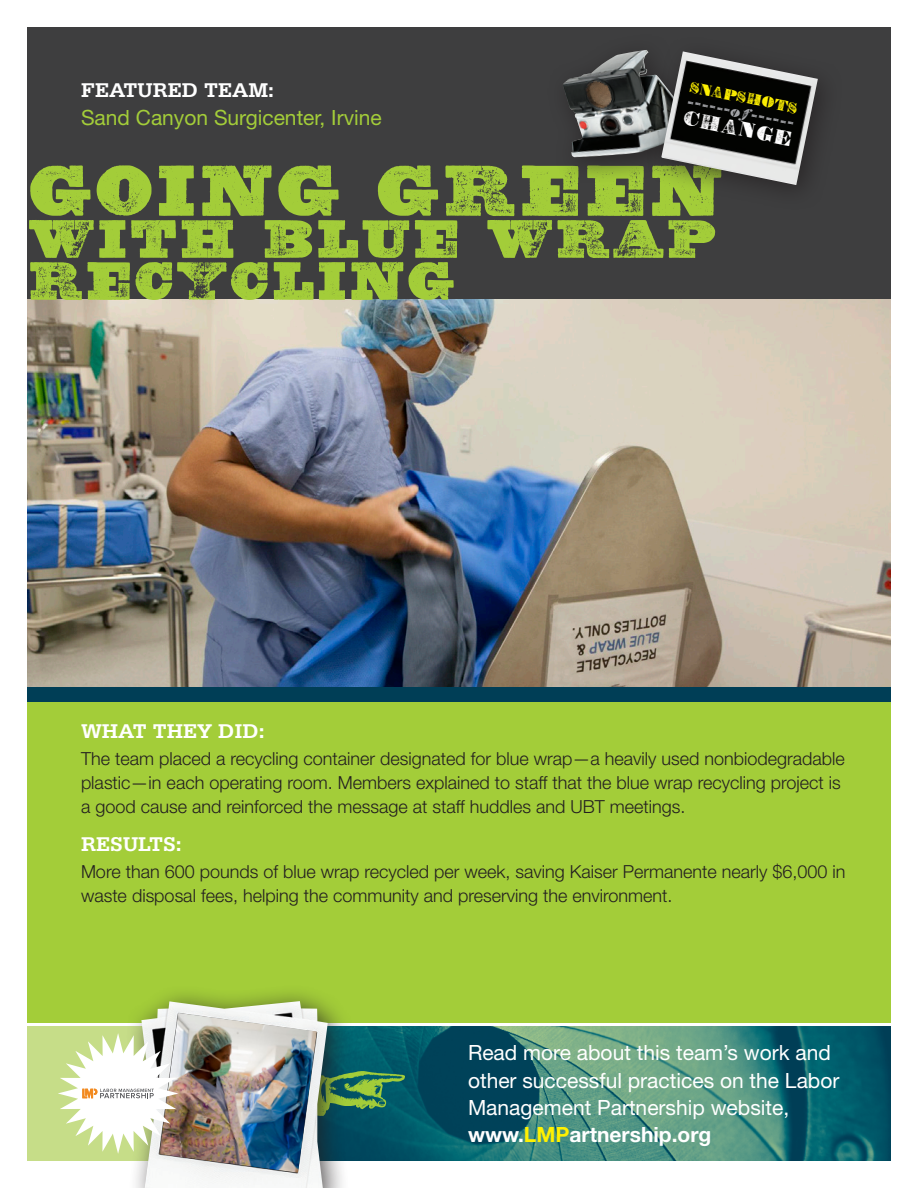
<style>
.page{position:relative;width:918px;height:1188px;background:#fff}
.page>*{position:absolute;margin:0;border:0;box-sizing:border-box;transform-origin:0 0}
.t1{font:72px "Gatlin Bold WF";color:#a3cd39}
.t2{font:54px/42px "Gatlin Bold WF";color:#a3cd39}
.t3{font:21px/27px "Helvetica Neue LT Std";color:#fff}
.t4{font:700 21px "Serifa";color:#fff}
.t5{font:21px "Helvetica Neue LT Std";color:#a3cd39}
.t6{font:20.25px "Bullion WF";color:#fff}
.t7{font:300 18px/24px "Helvetica Neue LT Std";color:#231f20}
.t8{font:15.15px/15.1px "Bullion WF";color:#a8a9ad}
.s1{color:#fff101}
.s2{font-family:"Bullion Italic WF"}
.s3{font-weight:700}
.s4{font-weight:700;color:#fff101}
</style>
<div class="page">
<div style="left:27px;top:27px;width:864px;height:273px;background:#3e3e3f"></div>
<img style="left:27px;top:300px;width:864px;height:388px">
<div style="left:27px;top:702px;width:864px;height:324px;background:#a3cd39"></div>
<div style="left:27px;top:1026px;width:864px;height:135px;background:#c6dd88"></div>
<img style="left:354px;top:1026px;width:537px;height:135px">
<hr style="left:13px;top:1023px;width:890px;height:3px;background:#fff">
<div style="left:27px;top:688px;width:864px;height:14px;background:#003e56"></div>
<img style="left:563px;top:50px;width:82px;height:107px">
<div style="left:645px;top:35px;width:199px;height:176px;background:#231f20;opacity:.75"></div>
<img style="left:661px;top:51px;width:157px;height:134px">
<svg style="left:354px;top:1071px;width:51px;height:45px;background:#378058"></svg>
<div style="left:125px;top:984px;width:229px;height:204px;background:#231f20;opacity:.75"></div>
<img style="left:141px;top:1001px;width:187px;height:187px">
<img style="left:159px;top:1013px;width:158px;height:160px">
<svg style="left:58px;top:1033px;width:120px;height:121px"></svg>
<p class="t4" style="left:81px;top:78px;width:195px">FEATURED TEAM:</p>
<p class="t5" style="left:81px;top:105px;width:302px">Sand Canyon Surgicenter, Irvine</p>
<p class="t8" style="left:692px;top:80px;width:111px;rotate:12deg"><span class="s1">SNAPSHOTS </span>------<span class="s2">of</span>------</p>
<p class="t6" style="left:686px;top:109px;width:111px;rotate:12deg">CHANGE</p>
<h1 class="t1" style="left:27px;top:164px;width:699px">GOING GREEN</h1>
<h2 class="t2" style="left:27px;top:222px;width:693px">WITH BLUE WRAP<br>RECYCLING</h2>
<p class="t4" style="left:81px;top:719px;width:185px">WHAT THEY DID:</p>
<p class="t7" style="left:81px;top:747px;width:765px">The team placed a recycling container designated for blue wrap—a heavily used nonbiodegradable plastic—in each operating room. Members explained to staff that the blue wrap recycling project is a good cause and reinforced the message at staff huddles and UBT meetings.</p>
<p class="t4" style="left:81px;top:832px;width:102px">RESULTS:</p>
<p class="t7" style="left:81px;top:860px;width:766px">More than 600 pounds of blue wrap recycled per week, saving Kaiser Permanente nearly $6,000 in waste disposal fees, helping the community and preserving the environment.</p>
<p class="t3" style="left:468px;top:1039px;width:373px">Read more about this team’s work and other successful practices on the Labor Management Partnership website, <span class="s3">www.</span><span class="s4">LMP</span><span class="s3">artnership.org</span></p>
</div>
